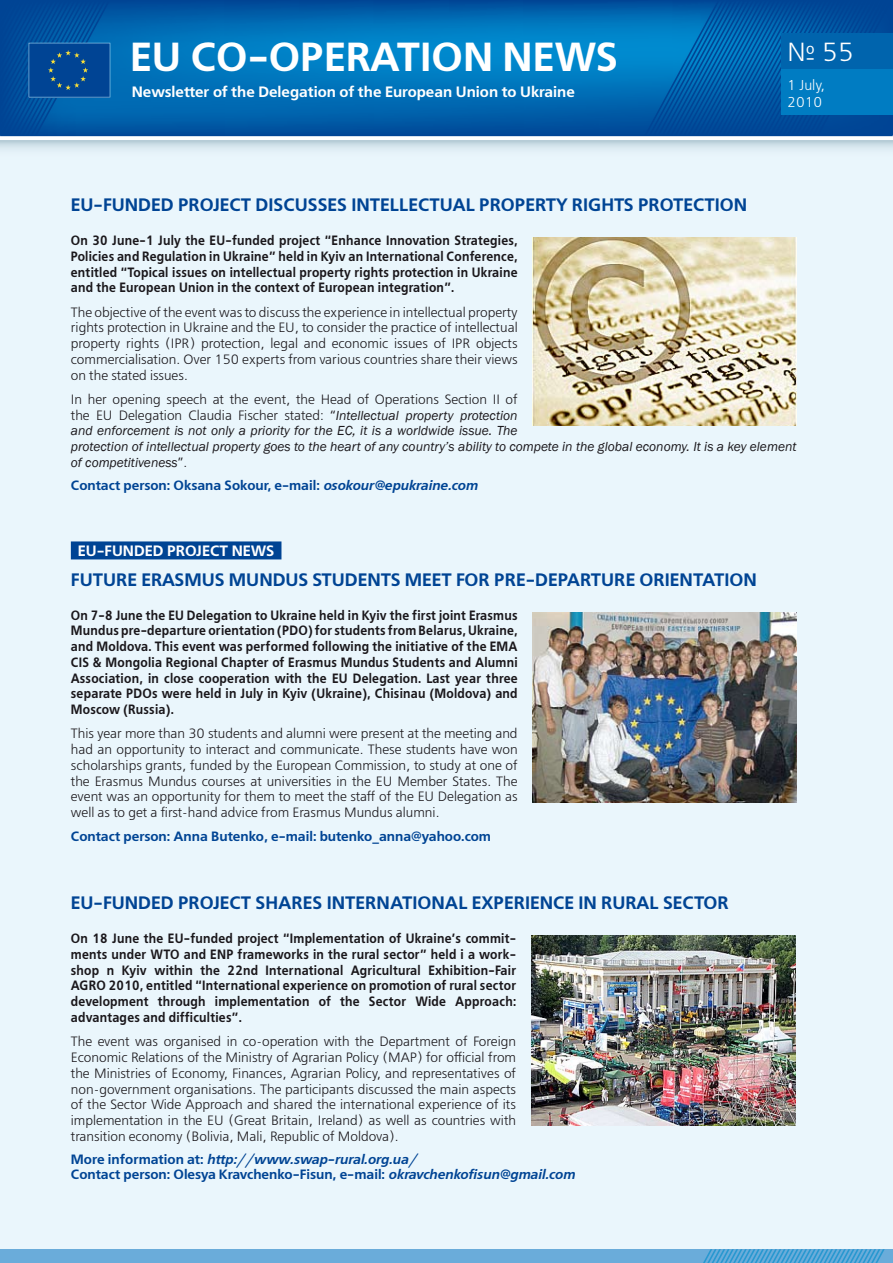
<style>
.page{position:relative;width:893px;height:1263px;background:#fff}
.page>*{position:absolute;margin:0;border:0;box-sizing:border-box;transform-origin:0 0}
.t1{font:700 40.5px "Free Set C";color:#fff}
.t2{font:26.1px "Free Set C";color:#fff}
.t3{font:700 18px "Free Set C";color:#004494}
.t4{font:700 15px "Free Set C";color:#fff}
.t5{font:14.25px/17.1px "Free Set C";color:#fff}
.t6{font:13.5px/15.8px "Free Set C";color:#1a171b;text-align:justify}
.t7{font:700 13.5px/15.8px "Free Set C";letter-spacing:.02em;color:#1a171b;text-align:justify;scale:.9 1}
.t8{font:700 13.5px/15px "Free Set C";color:#004494}
.t9{font:italic 13.5px/15.8px "Franklin Gothic";color:#1a171b}
.s1{font-family:"Franklin Gothic";font-style:italic}
.s2{font-family:"Free Set C";font-style:normal}
.s3{font-style:italic}
</style>
<div class="page">
<div style="left:0;top:141px;width:893px;height:1122px;background:#eaf6fc"></div>
<div style="left:0;top:1249px;width:893px;height:14px;background:#6aacda"></div>
<svg style="left:0;top:141px;width:893px;height:9px"></svg>
<img style="left:110px;top:1px;width:783px;height:134px">
<svg style="left:644px;top:0;width:248px;height:136px;background:#005aa6"></svg>
<svg style="left:703px;top:1249px;width:182px;height:14px"></svg>
<div style="left:781px;top:33px;width:112px;height:82px;background:#007cc2"></div>
<div style="left:781px;top:33px;width:112px;height:36px;background:#0064ad"></div>
<svg style="left:0;top:0;width:110px;height:136px;background:#034f9b"></svg>
<div style="left:71px;top:541px;width:210px;height:18px;background:#004494"></div>
<img style="left:533px;top:237px;width:264px;height:188px">
<img style="left:533px;top:612px;width:264px;height:190px">
<img style="left:531px;top:935px;width:264px;height:190px">
<h1 class="t1" style="left:130px;top:32px;width:165px">EU Co-operation</h1>
<h1 class="t1" style="left:503px;top:32px;width:113px">News</h1>
<p class="t4" style="left:132px;top:83px;width:445px">Newsletter of the Delegation of the European Union to Ukraine</p>
<h2 class="t2" style="left:787px;top:37px;width:69px">№ 55</h2>
<p class="t5" style="left:787px;top:76px;width:39px">1 July,<br>2010</p>
<h3 class="t3" style="left:71px;top:194px;width:678px">EU-FUNDED PROJECT DISCUSSES INTELLECTUAL PROPERTY RIGHTS PROTECTION</h3>
<p class="t7" style="left:71px;top:233px;width:498px">On 30 June-1 July the EU-funded project “Enhance Innovation Strategies, Policies and Regulation in Ukraine” held in Kyiv an International Conference, entitled “Topical issues on intellectual property rights protection in Ukraine and the European Union in the context of European integration”.</p>
<p class="t6" style="left:71px;top:304px;width:448px">The objective of the event was to discuss the experience in intellectual property rights protection in Ukraine and the EU, to consider the practice of intellectual property rights (IPR) protection, legal and economic issues of IPR objects commercialisation. Over 150 experts from various countries share their views on the stated issues.</p>
<p class="t6" style="left:71px;top:392px;width:448px">In her opening speech at the event, the Head of Operations Section II of the EU Delegation Claudia Fischer stated: “<span class="s1">Intellectual property protection</span></p>
<p class="t9" style="left:71px;top:423px;width:727px">and enforcement is not only a priority for the EC, it is a worldwide issue. The<br>protection of intellectual property goes to the heart of any country’s ability to compete in the global economy. It is a key element of competitiveness<span class="s2">”.</span></p>
<p class="t8" style="left:71px;top:479px;width:408px">Contact person: Oksana Sokour, e-mail: <span class="s3">osokour@epukraine.com</span></p>
<p class="t4" style="left:78px;top:541px;width:198px">EU-FUNDED PROJECT NEWS</p>
<h3 class="t3" style="left:71px;top:569px;width:688px">FUTURE ERASMUS MUNDUS STUDENTS MEET FOR PRE-DEPARTURE ORIENTATION</h3>
<p class="t7" style="left:71px;top:607px;width:498px">On 7-8 June the EU Delegation to Ukraine held in Kyiv the first joint Erasmus Mundus pre-departure orientation (PDO) for students from Belarus, Ukraine, and Moldova. This event was performed following the initiative of the EMA CIS &amp; Mongolia Regional Chapter of Erasmus Mundus Students and Alumni Association, in close cooperation with the EU Delegation. Last year three separate PDOs were held in July in Kyiv (Ukraine), Chisinau (Moldova) and Moscow (Russia).</p>
<p class="t6" style="left:71px;top:726px;width:448px">This year more than 30 students and alumni were present at the meeting and had an opportunity to interact and communicate. These students have won scholarships grants, funded by the European Commission, to study at one of the Erasmus Mundus courses at universities in the EU Member States. The event was an opportunity for them to meet the staff of the EU Delegation as well as to get a first-hand advice from Erasmus Mundus alumni.</p>
<p class="t8" style="left:71px;top:829px;width:422px">Contact person: Anna Butenko, e-mail: butenko_anna@yahoo.com</p>
<h3 class="t3" style="left:71px;top:892px;width:660px">EU-FUNDED PROJECT SHARES INTERNATIONAL EXPERIENCE IN RURAL SECTOR</h3>
<p class="t7" style="left:71px;top:931px;width:496px">On 18 June the EU-funded project “Implementation of Ukraine’s commit&shy;ments under WTO and ENP frameworks in the rural sector” held i a work&shy;shop n Kyiv within the 22nd International Agricultural Exhibition-Fair AGRO 2010, entitled “International experience on promotion of rural sector development through implementation of the Sector Wide Approach: advantages and difficulties”.</p>
<p class="t6" style="left:71px;top:1034px;width:447px">The event was organised in co-operation with the Department of Foreign Economic Relations of the Ministry of Agrarian Policy (MAP) for official from the Ministries of Economy, Finances, Agrarian Policy, and representatives of non-government organisations. The participants discussed the main aspects of the Sector Wide Approach and shared the international experience of its implementation in the EU (Great Britain, Ireland) as well as countries with transition economy (Bolivia, Mali, Republic of Moldova).</p>
<p class="t8" style="left:71px;top:1152px;width:506px">More information at: <span class="s3">http://www.swap-rural.org.ua/<br></span>Contact person: Olesya Kravchenko-Fisun, e-mail: <span class="s3">okravchenkofisun@gmail.com</span></p>
</div>
